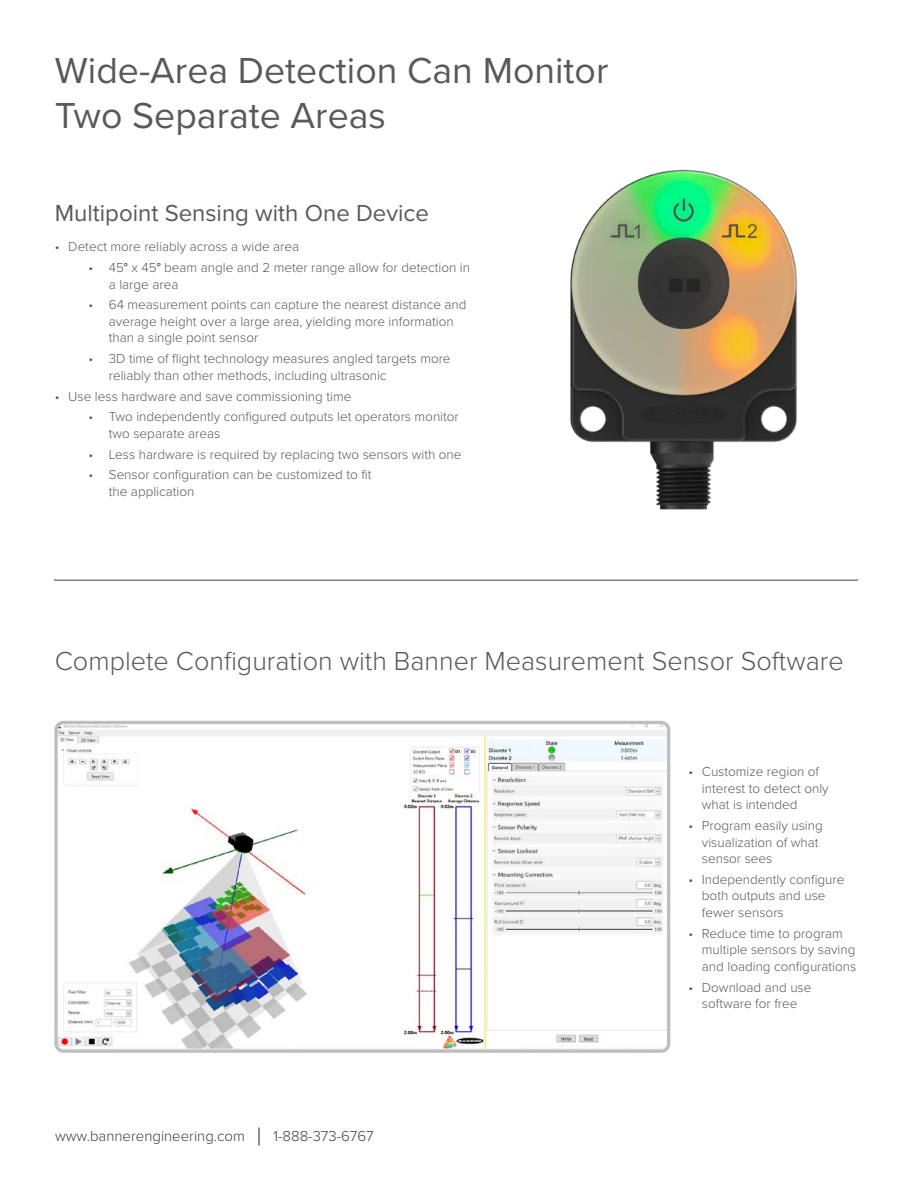
<style>
.page{position:relative;width:918px;height:1188px;background:#fff}
.page>*{position:absolute;margin:0;border:0;box-sizing:border-box;transform-origin:0 0}
.t1{font:37.5px/45px "Proxima Nova";color:#58595b}
.t2{font:300 27px "Proxima Nova";color:#58595b}
.t3{font:24px "Proxima Nova";color:#58595b}
.t4{font:300 15px "Proxima Nova";color:#414042}
.t5{font:300 13.5px/16.5px "Proxima Nova";color:#58595b}
.s1{font-weight:600}
.s2{font-size:25.5px}
</style>
<div class="page">
<hr style="left:54px;top:580px;width:804px;height:1px;background:#58595b">
<img style="left:570px;top:169px;width:227px;height:341px">
<img style="left:58px;top:725px;width:608px;height:324px">
<div style="left:54px;top:721px;width:616px;height:332px;border:3px solid #bcbec0;border-radius:7px"></div>
<h1 class="t1" style="left:55px;top:47px;width:555px">Wide-Area Detection Can Monitor<br>Two Separate Areas</h1>
<h3 class="t3" style="left:55px;top:195px;width:376px">Multipoint Sensing with One Device</h3>
<p class="t5" style="left:55px;top:238px;width:246px">• Detect more reliably across a wide area</p>
<p class="t5" style="left:109px;top:259px;width:363px;text-indent:-20px">• 45<span class="s1">°</span> x 45<span class="s1">°</span> beam angle and 2 meter range allow for detection in a large area</p>
<p class="t5" style="left:109px;top:296px;width:359px;text-indent:-20px">• 64 measurement points can capture the nearest distance and average height over a large area, yielding more information than a single point sensor</p>
<p class="t5" style="left:109px;top:350px;width:343px;text-indent:-20px">• 3D time of flight technology measures angled targets more reliably than other methods, including ultrasonic</p>
<p class="t5" style="left:55px;top:387px;width:298px">• Use less hardware and save commissioning time</p>
<p class="t5" style="left:109px;top:408px;width:352px;text-indent:-20px">• Two independently configured outputs let operators monitor two separate areas</p>
<p class="t5" style="left:89px;top:445px;width:374px">• Less hardware is required by replacing two sensors with one</p>
<p class="t5" style="left:109px;top:466px;width:264px;text-indent:-20px">• Sensor configuration can be customized to fit the application</p>
<h2 class="t2" style="left:55px;top:641px;width:790px">Complete Configuration with Banner Measurement Sensor Software</h2>
<p class="t4" style="left:55px;top:1125px;width:320px">www.bannerengineering.com <span class="s2">|</span> 1-888-373-6767</p>
<p class="t5" style="left:702px;top:763px;width:128px;text-indent:-14px">• Customize region of interest to detect only what is intended</p>
<p class="t5" style="left:702px;top:817px;width:122px;text-indent:-14px">• Program easily using visualization of what sensor sees</p>
<p class="t5" style="left:702px;top:870px;width:144px;text-indent:-14px">• Independently configure both outputs and use fewer sensors</p>
<p class="t5" style="left:702px;top:924px;width:156px;text-indent:-14px">• Reduce time to program multiple sensors by saving and loading configurations</p>
<p class="t5" style="left:688px;top:978px;width:125px;text-align:center">• Download and use software for free</p>
</div>
